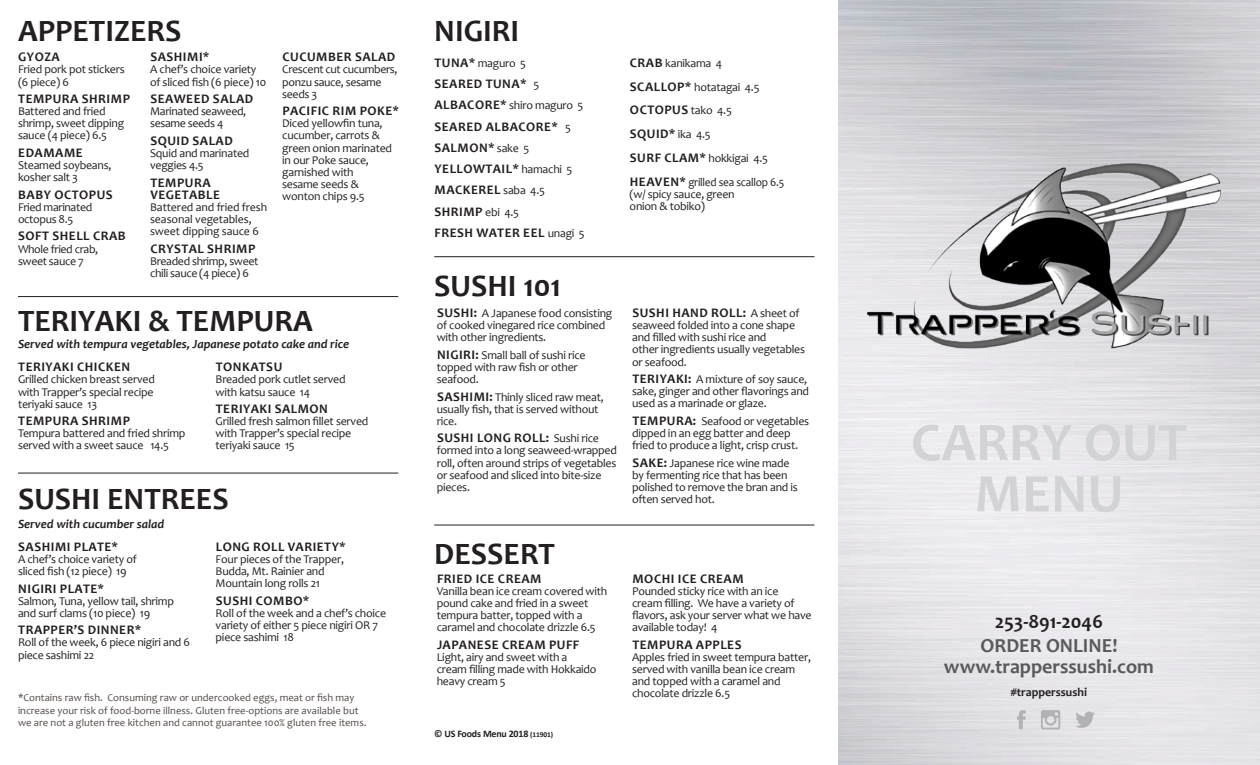
<style>
.page{position:relative;width:1260px;height:765px;background:#fff}
.page>*{position:absolute;margin:0;border:0;box-sizing:border-box;transform-origin:0 0}
.t1{font:700 54.88px/51.2px "Candara";color:#d1d3d4;text-align:center}
.t2{font:700 31.25px "Candara";color:#231f20}
.t3{font:700 20px/21.2px "Candara";color:#58595b;text-align:center}
.t4{font:700 20px "Candara";color:#231f20}
.t5{font:700 13.12px/21.2px "Candara";letter-spacing:.04em;color:#231f20}
.t6{font:italic 700 12.5px "Candara";color:#231f20}
.t7{font:700 12px "Candara";color:#231f20}
.t8{font:11.88px/12.1px "Candara";letter-spacing:-.02em;color:#231f20}
.t9{font:10.62px/12.5px "Candara";color:#534b48}
.t10{font:700 10px "Calibri";letter-spacing:-.02em;color:#231f20}
.s1{font-weight:700;font-size:13.12px}
.s2{font-weight:400;font-size:11.88px}
.s3{font-size:7.5px}
</style>
<div class="page">
<img style="left:844px;top:135px;width:406px;height:244px">
<svg style="left:1017px;top:710px;width:9px;height:19px"></svg>
<svg style="left:1041px;top:710px;width:19px;height:19px"></svg>
<svg style="left:1075px;top:711px;width:20px;height:17px"></svg>
<hr style="left:18px;top:296px;width:380px;height:1px;background:#231f20">
<hr style="left:18px;top:473px;width:380px;height:1px;background:#231f20">
<hr style="left:434px;top:256px;width:381px;height:1px;background:#231f20">
<hr style="left:434px;top:525px;width:381px;height:1px;background:#231f20">
<h2 class="t2" style="left:18px;top:11px;width:165px">APPETIZERS</h2>
<p class="t5" style="left:18px;top:46px;width:43px">GYOZA</p>
<p class="t8" style="left:18px;top:63px;width:108px">Fried pork pot stickers (6 piece) 6</p>
<p class="t5" style="left:18px;top:88px;width:113px">TEMPURA SHRIMP</p>
<p class="t8" style="left:18px;top:105px;width:108px">Battered and fried shrimp, sweet dipping sauce (4 piece) 6.5</p>
<p class="t5" style="left:18px;top:142px;width:66px">EDAMAME</p>
<p class="t8" style="left:18px;top:159px;width:95px">Steamed soybeans, kosher salt 3</p>
<p class="t5" style="left:18px;top:184px;width:96px">BABY OCTOPUS</p>
<p class="t8" style="left:18px;top:201px;width:76px">Fried marinated octopus 8.5</p>
<p class="t5" style="left:18px;top:225px;width:109px">SOFT SHELL CRAB</p>
<p class="t8" style="left:18px;top:243px;width:82px">Whole fried crab, sweet sauce 7</p>
<p class="t5" style="left:150px;top:46px;width:61px">SASHIMI*</p>
<p class="t8" style="left:150px;top:63px;width:118px">A chef’s choice variety of sliced fish (6 piece) 10</p>
<p class="t5" style="left:150px;top:88px;width:104px">SEAWEED SALAD</p>
<p class="t8" style="left:150px;top:105px;width:98px">Marinated seaweed, sesame seeds 4</p>
<p class="t5" style="left:150px;top:130px;width:84px">SQUID SALAD</p>
<p class="t8" style="left:150px;top:147px;width:101px">Squid and marinated veggies 4.5</p>
<p class="t5" style="left:150px;top:176px;width:71px;line-height:12.5px">TEMPURA<br>VEGETABLE</p>
<p class="t8" style="left:150px;top:201px;width:119px">Battered and fried fresh seasonal vegetables, sweet dipping sauce 6</p>
<p class="t5" style="left:150px;top:238px;width:107px">CRYSTAL SHRIMP</p>
<p class="t8" style="left:150px;top:255px;width:110px">Breaded shrimp, sweet chili sauce (4 piece) 6</p>
<p class="t5" style="left:283px;top:46px;width:114px">CUCUMBER SALAD</p>
<p class="t8" style="left:282px;top:63px;width:117px">Crescent cut cucumbers, ponzu sauce, sesame seeds 3</p>
<p class="t5" style="left:283px;top:100px;width:118px">PACIFIC RIM POKE*</p>
<p class="t8" style="left:282px;top:117px;width:111px">Diced yellowfin tuna, cucumber, carrots &amp; green onion marinated in our Poke sauce, garnished with sesame seeds &amp; wonton chips 9.5</p>
<h2 class="t2" style="left:18px;top:301px;width:296px">TERIYAKI &amp; TEMPURA</h2>
<p class="t6" style="left:18px;top:336px;width:333px">Served with tempura vegetables, Japanese potato cake and rice</p>
<p class="t5" style="left:18px;top:356px;width:114px">TERIYAKI CHICKEN</p>
<p class="t8" style="left:18px;top:373px;width:138px;text-align:justify">Grilled chicken breast served with Trapper’s special recipe teriyaki sauce 13</p>
<p class="t5" style="left:18px;top:410px;width:113px">TEMPURA SHRIMP</p>
<p class="t8" style="left:18px;top:427px;width:169px">Tempura battered and fried shrimp served with a sweet sauce 14.5</p>
<p class="t5" style="left:216px;top:356px;width:68px">TONKATSU</p>
<p class="t8" style="left:216px;top:373px;width:131px">Breaded pork cutlet served with katsu sauce 14</p>
<p class="t5" style="left:216px;top:398px;width:114px">TERIYAKI SALMON</p>
<p class="t8" style="left:216px;top:415px;width:154px">Grilled fresh salmon fillet served with Trapper’s special recipe teriyaki sauce 15</p>
<h2 class="t2" style="left:18px;top:480px;width:212px">SUSHI ENTREES</h2>
<p class="t6" style="left:18px;top:516px;width:148px">Served with cucumber salad</p>
<p class="t5" style="left:18px;top:536px;width:102px">SASHIMI PLATE*</p>
<p class="t8" style="left:18px;top:553px;width:120px">A chef’s choice variety of sliced fish (12 piece) 19</p>
<p class="t5" style="left:18px;top:577px;width:87px">NIGIRI PLATE*</p>
<p class="t8" style="left:18px;top:595px;width:158px">Salmon, Tuna, yellow tail, shrimp and surf clams (10 piece) 19</p>
<p class="t5" style="left:18px;top:619px;width:125px">TRAPPER’S DINNER*</p>
<p class="t8" style="left:18px;top:636px;width:174px">Roll of the week, 6 piece nigiri and 6 piece sashimi 22</p>
<p class="t5" style="left:216px;top:536px;width:131px">LONG ROLL VARIETY*</p>
<p class="t8" style="left:216px;top:553px;width:130px">Four pieces of the Trapper,<br>Budda, Mt. Rainier and<br>Mountain long rolls 21</p>
<p class="t5" style="left:216px;top:590px;width:95px">SUSHI COMBO*</p>
<p class="t8" style="left:216px;top:607px;width:172px">Roll of the week and a chef’s choice variety of either 5 piece nigiri OR 7 piece sashimi 18</p>
<p class="t9" style="left:18px;top:691px;width:350px">*Contains raw fish. Consuming raw or undercooked eggs, meat or fish may increase your risk of food-borne illness. Gluten free-options are available but we are not a gluten free kitchen and cannot guarantee 100% gluten free items.</p>
<h2 class="t2" style="left:434px;top:11px;width:86px">NIGIRI</h2>
<p class="t8" style="left:435px;top:57px;width:93px"><span class="s1">TUNA*</span> maguro 5</p>
<p class="t5" style="left:435px;top:73px;width:106px">SEARED TUNA* <span class="s2">5</span></p>
<p class="t8" style="left:435px;top:99px;width:150px"><span class="s1">ALBACORE*</span> shiro maguro 5</p>
<p class="t5" style="left:435px;top:115px;width:152px">SEARED ALBACORE* <span class="s2">5<br></span>SALMON* <span class="s2">sake 5<br></span>YELLOWTAIL* <span class="s2">hamachi 5<br></span>MACKEREL <span class="s2">saba 4.5<br></span>SHRIMP <span class="s2">ebi 4.5<br></span>FRESH WATER EEL <span class="s2">unagi 5</span></p>
<p class="t8" style="left:630px;top:51px;width:131px;line-height:23.8px"><span class="s1">CRAB</span> kanikama 4<br><span class="s1">SCALLOP*</span> hotatagai 4.5</p>
<p class="t5" style="left:630px;top:98px;width:103px;line-height:23.8px">OCTOPUS <span class="s2">tako 4.5<br></span>SQUID* <span class="s2">ika 4.5</span></p>
<p class="t8" style="left:630px;top:146px;width:156px;line-height:23.8px"><span class="s1">SURF CLAM*</span> hokkigai 4.5<br><span class="s1">HEAVEN*</span> grilled sea scallop 6.5</p>
<p class="t8" style="left:630px;top:188px;width:107px">(w/ spicy sauce, green onion &amp; tobiko)</p>
<h2 class="t2" style="left:434px;top:266px;width:128px">SUSHI 101</h2>
<p class="t8" style="left:437px;top:307px;width:177px"><span class="s1">SUSHI:</span> A Japanese food consisting of cooked vinegared rice combined with other ingredients.</p>
<p class="t8" style="left:437px;top:349px;width:150px"><span class="s1">NIGIRI:</span> Small ball of sushi rice topped with raw fish or other seafood.</p>
<p class="t8" style="left:437px;top:390px;width:169px"><span class="s1">SASHIMI:</span> Thinly sliced raw meat, usually fish, that is served without rice.</p>
<p class="t5" style="left:437px;top:427px;width:163px">SUSHI LONG ROLL: <span class="s2">Sushi rice</span></p>
<p class="t8" style="left:437px;top:444px;width:182px">formed into a long seaweed-wrapped roll, often around strips of vegetables or seafood and sliced into bite-size pieces.</p>
<p class="t5" style="left:632px;top:302px;width:169px">SUSHI HAND ROLL: <span class="s2">A sheet of</span></p>
<p class="t8" style="left:632px;top:319px;width:174px">seaweed folded into a cone shape and filled with sushi rice and<br>other ingredients usually vegetables or seafood.</p>
<p class="t8" style="left:632px;top:373px;width:179px"><span class="s1">TERIYAKI:</span> A mixture of soy sauce, sake, ginger and other flavorings and used as a marinade or glaze.</p>
<p class="t8" style="left:632px;top:415px;width:179px"><span class="s1">TEMPURA:</span> Seafood or vegetables dipped in an egg batter and deep fried to produce a light, crisp crust.</p>
<p class="t8" style="left:632px;top:456px;width:167px"><span class="s1">SAKE:</span> Japanese rice wine made by fermenting rice that has been polished to remove the bran and is often served hot.</p>
<h2 class="t2" style="left:434px;top:534px;width:122px">DESSERT</h2>
<p class="t5" style="left:437px;top:568px;width:106px">FRIED ICE CREAM</p>
<p class="t8" style="left:437px;top:585px;width:172px">Vanilla bean ice cream covered with pound cake and fried in a sweet tempura batter, topped with a caramel and chocolate drizzle 6.5</p>
<p class="t5" style="left:437px;top:634px;width:144px">JAPANESE CREAM PUFF</p>
<p class="t8" style="left:437px;top:651px;width:161px">Light, airy and sweet with a cream filling made with Hokkaido heavy cream 5</p>
<p class="t10" style="left:434px;top:727px;width:120px">© US Foods Menu 2018 <span class="s3">(11901)</span></p>
<p class="t5" style="left:632px;top:568px;width:113px">MOCHI ICE CREAM</p>
<p class="t8" style="left:632px;top:585px;width:181px">Pounded sticky rice with an ice cream filling. We have a variety of flavors, ask your server what we have available today! 4</p>
<p class="t5" style="left:632px;top:634px;width:111px">TEMPURA APPLES</p>
<p class="t8" style="left:632px;top:651px;width:180px">Apples fried in sweet tempura batter, served with vanilla bean ice cream and topped with a caramel and chocolate drizzle 6.5</p>
<h1 class="t1" style="left:911px;top:416px;width:277px">CARRY OUT<br>MENU</h1>
<h3 class="t4" style="left:995px;top:609px;width:110px">253-891-2046</h3>
<h3 class="t3" style="left:944px;top:634px;width:211px">ORDER ONLINE! www.trapperssushi.com</h3>
<p class="t7" style="left:1011px;top:684px;width:78px">#trapperssushi</p>
</div>
